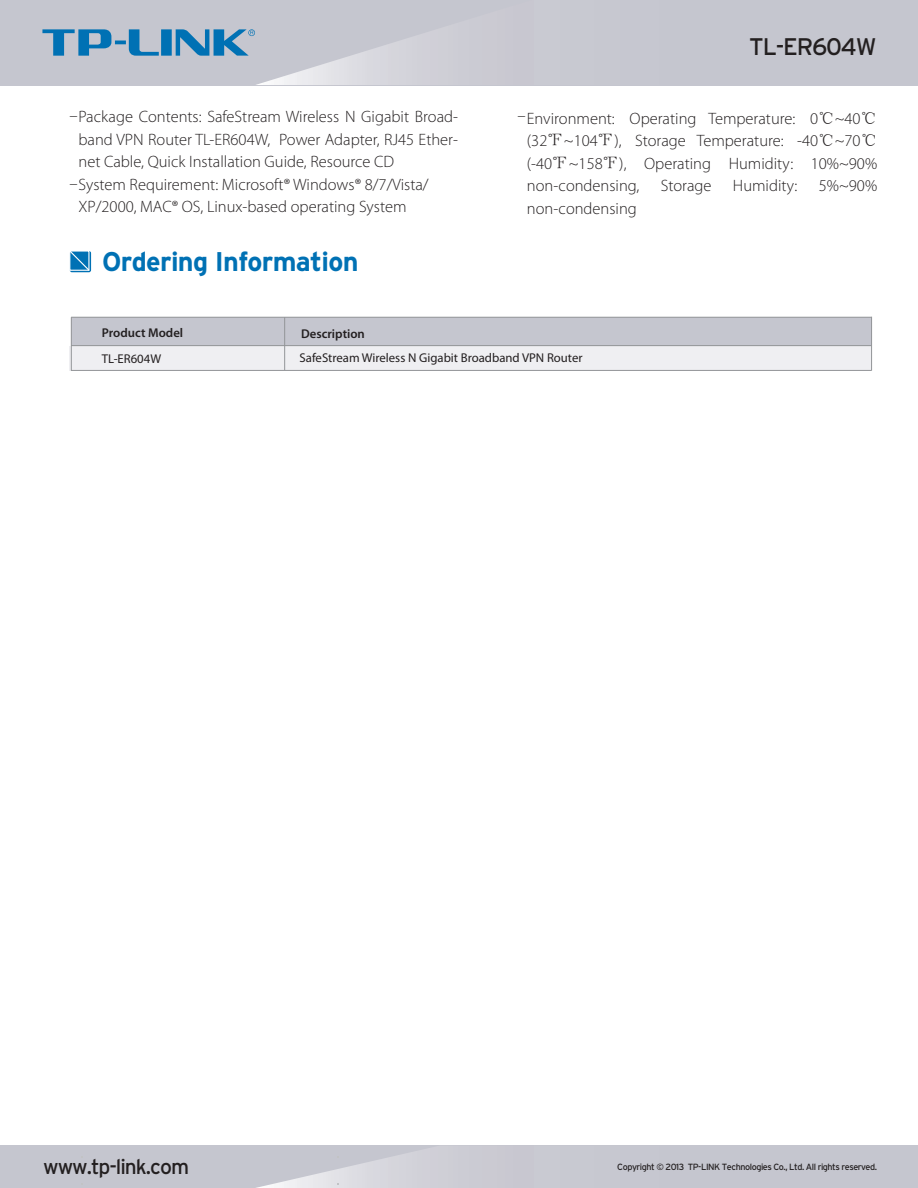
<style>
.page{position:relative;width:918px;height:1188px;background:#fff}
.page>*{position:absolute;margin:0;border:0;box-sizing:border-box;transform-origin:0 0}
.t1{font:700 27px "Interstate";letter-spacing:-.025em;color:#0071b4}
.t2{font:24px "Interstate";letter-spacing:-.05em;color:#231f20}
.t3{font:21px "Interstate";letter-spacing:-.05em;color:#231f20}
.t4{font:300 16.5px/22.5px "Myriad Pro";color:#231f20}
.t5{font:12.75px "Myriad Pro";color:#231f20}
.t6{font:600 12.75px "Myriad Pro";color:#231f20}
.t7{font:9px "Interstate";letter-spacing:-.05em;color:#231f20}
.s1{font-family:"Sim Sun";font-weight:400}
</style>
<div class="page">
<div style="left:0;top:1145px;width:918px;height:43px;background:#c5c6cf"></div>
<div style="left:0;top:0;width:918px;height:85px;background:#c5c6cf"></div>
<svg style="left:256px;top:30px;width:182px;height:55px"></svg>
<svg style="left:42px;top:29px;width:213px;height:27px"></svg>
<svg style="left:256px;top:1147px;width:182px;height:41px"></svg>
<div style="left:70px;top:346px;width:802px;height:24px;background:#efeff2"></div>
<svg style="left:69px;top:251px;width:22px;height:21px"></svg>
<div style="left:71px;top:317px;width:800px;height:29px;background:#c5c6cf"></div>
<hr style="left:284px;top:317px;width:1px;height:53px;background:#939598">
<hr style="left:71px;top:317px;width:1px;height:54px;background:#939598">
<hr style="left:71px;top:370px;width:800px;height:1px;background:#939598">
<hr style="left:71px;top:345px;width:800px;height:1px;background:#939598">
<hr style="left:71px;top:317px;width:800px;height:1px;background:#939598">
<hr style="left:871px;top:317px;width:1px;height:54px;background:#939598">
<p class="t4" style="left:70px;top:106px;width:390px">–Package Contents: SafeStream Wireless N Gigabit Broad-</p>
<p class="t4" style="left:78px;top:128px;width:381px">band VPN Router TL-ER604W, Power Adapter, RJ45 Ether&shy;net Cable, Quick Installation Guide, Resource CD</p>
<p class="t4" style="left:78px;top:196px;width:330px">XP/2000, MAC® OS, Linux-based operating System</p>
<p class="t4" style="left:70px;top:173px;width:361px">–System Requirement: Microsoft® Windows® 8/7/Vista/</p>
<h1 class="t1" style="left:102px;top:246px;width:258px">Ordering Information</h1>
<h2 class="t2" style="left:749px;top:33px;width:129px">TL-ER604W</h2>
<p class="t4" style="left:527px;top:107px;width:352px;text-align:justify">Environment: Operating Temperature: 0<span class="s1">℃</span>~40<span class="s1">℃ </span>(32<span class="s1">℉</span>~104<span class="s1">℉</span>), Storage Temperature: -40<span class="s1">℃</span>~70<span class="s1">℃ </span>(-40<span class="s1">℉</span>~158<span class="s1">℉</span>), Operating Humidity: 10%~90% non-condensing,</p>
<p class="t4" style="left:518px;top:105px;width:10px">–</p>
<p class="t4" style="left:661px;top:174px;width:52px">Storage</p>
<p class="t4" style="left:733px;top:174px;width:66px">Humidity:</p>
<p class="t4" style="left:819px;top:174px;width:60px">5%~90%</p>
<p class="t4" style="left:527px;top:197px;width:111px">non-condensing</p>
<p class="t6" style="left:102px;top:325px;width:83px">Product Model</p>
<p class="t5" style="left:102px;top:351px;width:61px">TL-ER604W</p>
<p class="t5" style="left:300px;top:350px;width:285px">SafeStream Wireless N Gigabit Broadband VPN Router</p>
<p class="t6" style="left:301px;top:326px;width:65px">Description</p>
<p class="t3" style="left:43px;top:1154px;width:147px">www.tp-link.com</p>
<p class="t7" style="left:617px;top:1161px;width:261px">Copyright © 2013 TP-LINK Technologies Co., Ltd. All rights reserved.</p>
</div>
